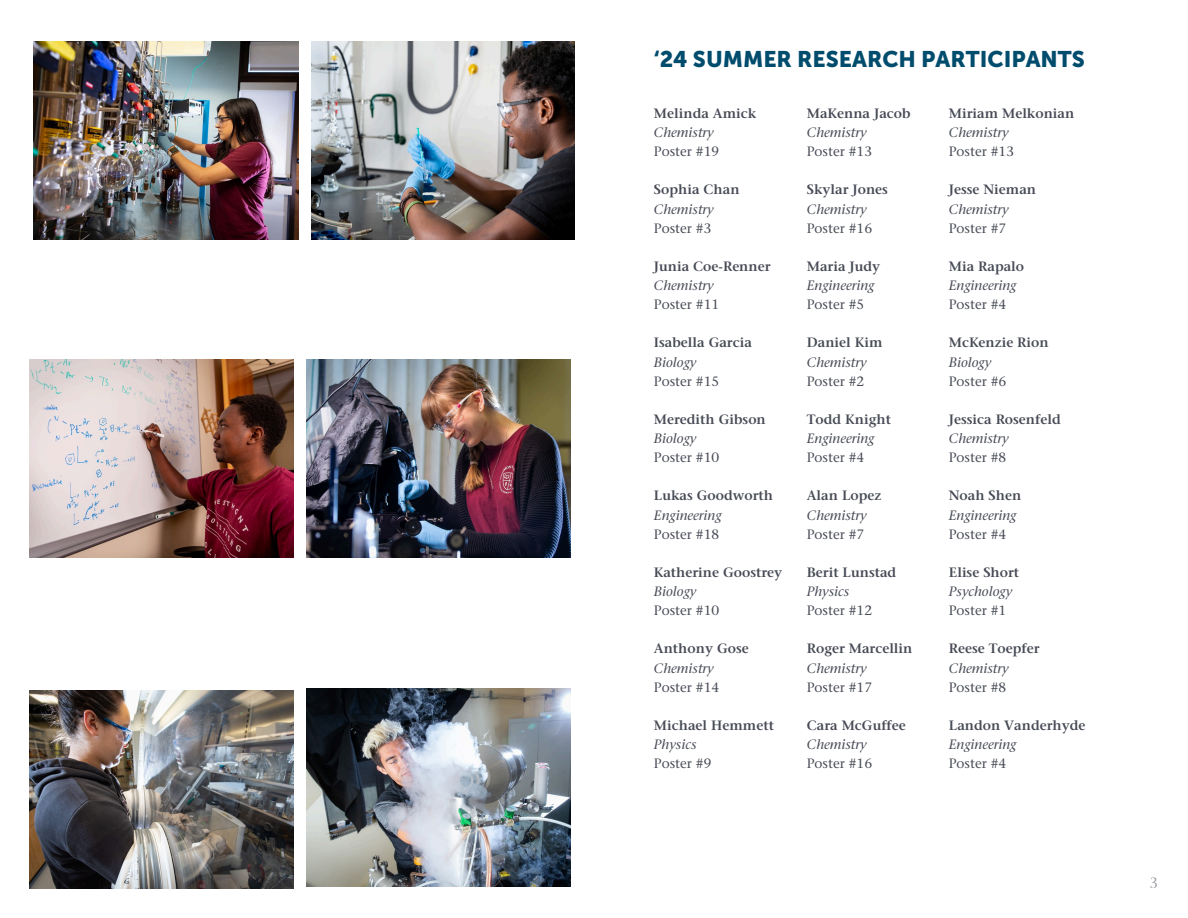
<style>
.page{position:relative;width:1188px;height:918px;background:#fff}
.page>*{position:absolute;margin:0;border:0;box-sizing:border-box;transform-origin:0 0}
.t1{font:22.5px "Museo Sans 900";color:#004c6d}
.t2{font:600 13.5px "Stone Serif Std";color:#474b55}
.t3{font:italic 500 13.5px "Stone Serif Std";color:#474b55}
.t4{font:500 13.5px "Stone Serif Std";color:#474b55}
</style>
<div class="page">
<svg style="left:1150px;top:877px;width:7px;height:11px"></svg>
<img style="left:34px;top:42px;width:264px;height:198px">
<img style="left:312px;top:42px;width:263px;height:198px">
<img style="left:29px;top:360px;width:265px;height:198px">
<img style="left:307px;top:360px;width:263px;height:198px">
<img style="left:29px;top:690px;width:265px;height:198px">
<img style="left:307px;top:688px;width:263px;height:198px">
<p class="t1" style="left:654px;top:46px;width:432px">‘24 SUMMER RESEARCH PARTICIPANTS</p>
<p class="t2" style="left:654px;top:108px;width:104px">Melinda Amick</p>
<p class="t3" style="left:654px;top:127px;width:61px">Chemistry</p>
<p class="t4" style="left:654px;top:146px;width:67px">Poster #19</p>
<p class="t2" style="left:654px;top:184px;width:87px">Sophia Chan</p>
<p class="t3" style="left:654px;top:204px;width:61px">Chemistry</p>
<h1 class="t4" style="left:654px;top:223px;width:59px">Poster #3</h1>
<p class="t2" style="left:654px;top:261px;width:118px">Junia Coe-Renner</p>
<p class="t3" style="left:654px;top:280px;width:61px">Chemistry</p>
<p class="t4" style="left:654px;top:299px;width:67px">Poster #11</p>
<p class="t2" style="left:654px;top:337px;width:99px">Isabella Garcia</p>
<p class="t3" style="left:654px;top:357px;width:44px">Biology</p>
<p class="t4" style="left:654px;top:376px;width:67px">Poster #15</p>
<p class="t2" style="left:654px;top:414px;width:113px">Meredith Gibson</p>
<p class="t3" style="left:654px;top:433px;width:44px">Biology</p>
<p class="t4" style="left:654px;top:452px;width:67px">Poster #10</p>
<p class="t2" style="left:654px;top:490px;width:121px">Lukas Goodworth</p>
<p class="t3" style="left:654px;top:510px;width:69px">Engineering</p>
<p class="t4" style="left:654px;top:529px;width:67px">Poster #18</p>
<p class="t2" style="left:654px;top:567px;width:130px">Katherine Goostrey</p>
<p class="t3" style="left:654px;top:586px;width:44px">Biology</p>
<p class="t4" style="left:654px;top:605px;width:67px">Poster #10</p>
<p class="t2" style="left:654px;top:643px;width:96px">Anthony Gose</p>
<p class="t3" style="left:654px;top:663px;width:61px">Chemistry</p>
<p class="t4" style="left:654px;top:682px;width:67px">Poster #14</p>
<p class="t2" style="left:654px;top:720px;width:122px">Michael Hemmett</p>
<p class="t3" style="left:654px;top:739px;width:44px">Physics</p>
<p class="t4" style="left:654px;top:758px;width:59px">Poster #9</p>
<p class="t2" style="left:807px;top:108px;width:105px">MaKenna Jacob</p>
<p class="t3" style="left:807px;top:127px;width:61px">Chemistry</p>
<p class="t4" style="left:807px;top:146px;width:67px">Poster #13</p>
<p class="t2" style="left:807px;top:184px;width:83px">Skylar Jones</p>
<p class="t3" style="left:807px;top:204px;width:61px">Chemistry</p>
<p class="t4" style="left:807px;top:223px;width:67px">Poster #16</p>
<p class="t2" style="left:807px;top:261px;width:75px">Maria Judy</p>
<p class="t3" style="left:807px;top:280px;width:69px">Engineering</p>
<p class="t4" style="left:807px;top:299px;width:59px">Poster #5</p>
<p class="t2" style="left:807px;top:337px;width:77px">Daniel Kim</p>
<p class="t3" style="left:807px;top:357px;width:61px">Chemistry</p>
<p class="t4" style="left:807px;top:376px;width:59px">Poster #2</p>
<p class="t2" style="left:807px;top:414px;width:86px">Todd Knight</p>
<p class="t3" style="left:807px;top:433px;width:69px">Engineering</p>
<p class="t4" style="left:807px;top:452px;width:59px">Poster #4</p>
<p class="t2" style="left:807px;top:490px;width:76px">Alan Lopez</p>
<p class="t3" style="left:807px;top:510px;width:61px">Chemistry</p>
<p class="t4" style="left:807px;top:529px;width:59px">Poster #7</p>
<p class="t2" style="left:807px;top:567px;width:91px">Berit Lunstad</p>
<p class="t3" style="left:807px;top:586px;width:44px">Physics</p>
<p class="t4" style="left:807px;top:605px;width:67px">Poster #12</p>
<p class="t2" style="left:807px;top:643px;width:107px">Roger Marcellin</p>
<p class="t3" style="left:807px;top:663px;width:61px">Chemistry</p>
<p class="t4" style="left:807px;top:682px;width:67px">Poster #17</p>
<p class="t2" style="left:807px;top:720px;width:100px">Cara McGuffee</p>
<p class="t3" style="left:807px;top:739px;width:61px">Chemistry</p>
<p class="t4" style="left:807px;top:758px;width:67px">Poster #16</p>
<p class="t2" style="left:949px;top:108px;width:127px">Miriam Melkonian</p>
<p class="t3" style="left:949px;top:127px;width:61px">Chemistry</p>
<p class="t4" style="left:949px;top:146px;width:67px">Poster #13</p>
<p class="t2" style="left:949px;top:184px;width:89px">Jesse Nieman</p>
<p class="t3" style="left:949px;top:204px;width:61px">Chemistry</p>
<p class="t4" style="left:949px;top:223px;width:59px">Poster #7</p>
<p class="t2" style="left:949px;top:261px;width:77px">Mia Rapalo</p>
<p class="t3" style="left:949px;top:280px;width:69px">Engineering</p>
<p class="t4" style="left:949px;top:299px;width:59px">Poster #4</p>
<p class="t2" style="left:949px;top:337px;width:101px">McKenzie Rion</p>
<p class="t3" style="left:949px;top:357px;width:44px">Biology</p>
<p class="t4" style="left:949px;top:376px;width:59px">Poster #6</p>
<p class="t2" style="left:949px;top:414px;width:113px">Jessica Rosenfeld</p>
<p class="t3" style="left:949px;top:433px;width:61px">Chemistry</p>
<p class="t4" style="left:949px;top:452px;width:59px">Poster #8</p>
<p class="t2" style="left:949px;top:490px;width:74px">Noah Shen</p>
<p class="t3" style="left:949px;top:510px;width:69px">Engineering</p>
<p class="t4" style="left:949px;top:529px;width:59px">Poster #4</p>
<p class="t2" style="left:949px;top:567px;width:72px">Elise Short</p>
<p class="t3" style="left:949px;top:586px;width:65px">Psychology</p>
<p class="t4" style="left:949px;top:605px;width:59px">Poster #1</p>
<p class="t2" style="left:949px;top:643px;width:92px">Reese Toepfer</p>
<p class="t3" style="left:949px;top:663px;width:61px">Chemistry</p>
<p class="t4" style="left:949px;top:682px;width:59px">Poster #8</p>
<p class="t2" style="left:949px;top:720px;width:138px">Landon Vanderhyde</p>
<p class="t3" style="left:949px;top:739px;width:69px">Engineering</p>
<p class="t4" style="left:949px;top:758px;width:59px">Poster #4</p>
</div>
